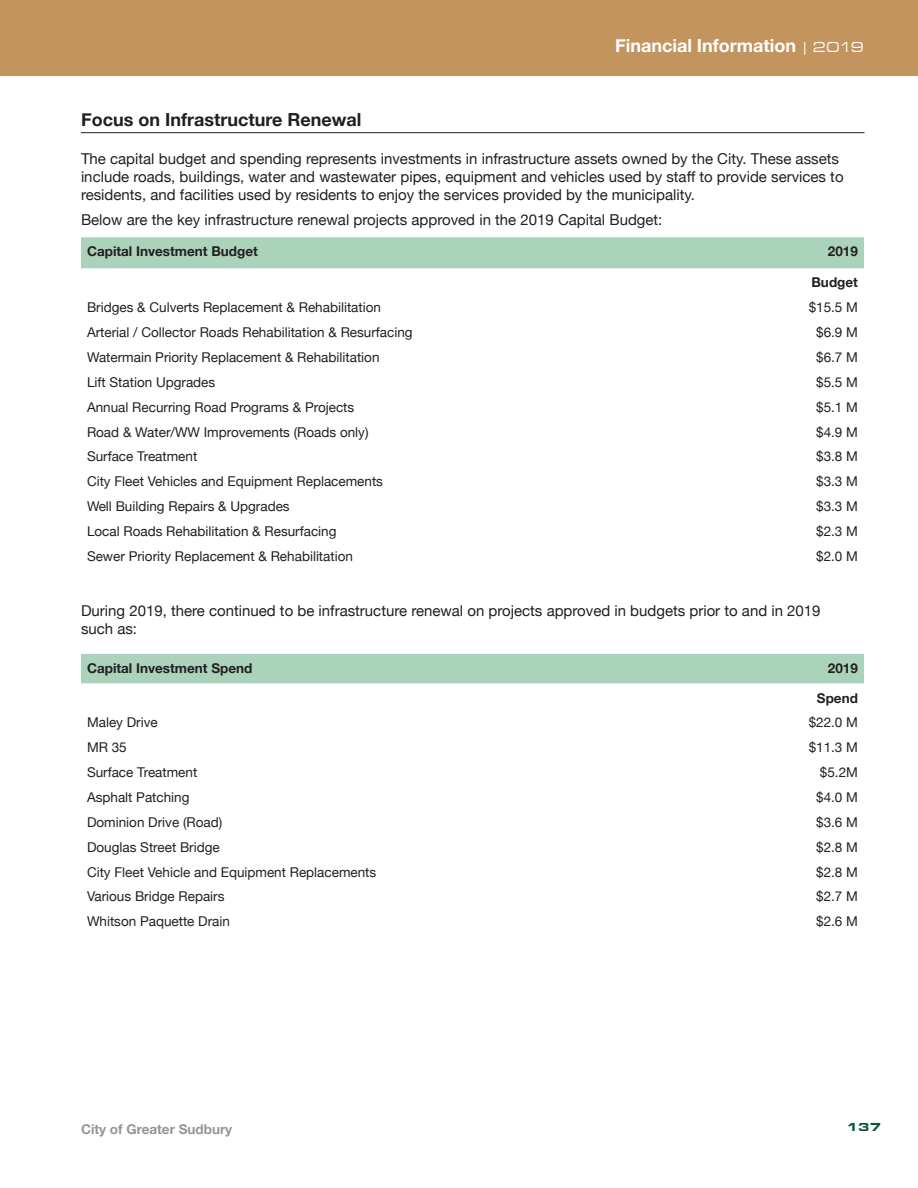
<style>
.page{position:relative;width:918px;height:1188px;background:#fff}
.page>*{position:absolute;margin:0;border:0;box-sizing:border-box;transform-origin:0 0}
.H3_NEW{font:700 18px "Helvetica Neue";color:#231f20}
.t1{font:700 18px "Helvetica Neue";color:#fff}
.BODY{font:15px/18px "Helvetica Neue";color:#231f20}
.P_BODY{font:15px/18px "Helvetica Neue";color:#231f20}
.TABLES{font:13.5px "Helvetica Neue";color:#231f20}
.TABLES-2{font:700 13.5px "Helvetica Neue";color:#231f20}
.t2{font:700 13.5px "Helvetica Neue";color:#939598}
.t3{font:900 12px "Eurostile Extended";color:#0d5540}
.s1{font-family:"Eurostile T Regu Exte";font-weight:400;font-size:15px}
</style>
<div class="page">
<div style="left:0;top:0;width:918px;height:76px;background:#c3945d"></div>
<hr style="left:81px;top:132px;width:784px;height:1px;background:#231f20">
<div style="left:81px;top:237px;width:783px;height:31px;background:#abd3bb"></div>
<div style="left:81px;top:654px;width:783px;height:29px;background:#abd3bb"></div>
<h1 class="t1" style="left:615px;top:31px;width:250px">Financial Information <span class="s1">| 2019</span></h1>
<p class="H3_NEW" style="left:81px;top:105px;width:282px">Focus on Infrastructure Renewal</p>
<p class="BODY" style="left:81px;top:150px;width:764px">The capital budget and spending represents investments in infrastructure assets owned by the City. These assets include roads, buildings, water and wastewater pipes, equipment and vehicles used by staff to provide services to residents, and facilities used by residents to enjoy the services provided by the municipality.</p>
<p class="BODY" style="left:81px;top:211px;width:583px">Below are the key infrastructure renewal projects approved in the 2019 Capital Budget:</p>
<p class="TABLES-2" style="left:87px;top:241px;width:172px">Capital Investment Budget</p>
<p class="TABLES-2" style="left:828px;top:241px;width:32px">2019</p>
<p class="TABLES-2" style="left:811px;top:272px;width:48px">Budget</p>
<p class="TABLES" style="left:87px;top:298px;width:296px">Bridges &amp; Culverts Replacement &amp; Rehabilitation</p>
<p class="TABLES" style="left:809px;top:298px;width:51px">$15.5 M</p>
<p class="TABLES" style="left:87px;top:323px;width:327px">Arterial / Collector Roads Rehabilitation &amp; Resurfacing</p>
<p class="TABLES" style="left:816px;top:323px;width:43px">$6.9 M</p>
<p class="TABLES" style="left:87px;top:348px;width:294px">Watermain Priority Replacement &amp; Rehabilitation</p>
<p class="TABLES" style="left:816px;top:348px;width:43px">$6.7 M</p>
<p class="TABLES" style="left:87px;top:372px;width:130px">Lift Station Upgrades</p>
<p class="TABLES" style="left:816px;top:372px;width:43px">$5.5 M</p>
<p class="TABLES" style="left:87px;top:397px;width:269px">Annual Recurring Road Programs &amp; Projects</p>
<p class="TABLES" style="left:816px;top:397px;width:43px">$5.1 M</p>
<p class="TABLES" style="left:87px;top:422px;width:283px">Road &amp; Water/WW Improvements (Roads only)</p>
<p class="TABLES" style="left:816px;top:422px;width:43px">$4.9 M</p>
<p class="TABLES" style="left:87px;top:447px;width:112px">Surface Treatment</p>
<p class="TABLES" style="left:816px;top:447px;width:43px">$3.8 M</p>
<p class="TABLES" style="left:87px;top:472px;width:298px">City Fleet Vehicles and Equipment Replacements</p>
<p class="TABLES" style="left:816px;top:472px;width:43px">$3.3 M</p>
<p class="TABLES" style="left:87px;top:497px;width:204px">Well Building Repairs &amp; Upgrades</p>
<p class="TABLES" style="left:816px;top:497px;width:43px">$3.3 M</p>
<p class="TABLES" style="left:87px;top:521px;width:251px">Local Roads Rehabilitation &amp; Resurfacing</p>
<p class="TABLES" style="left:816px;top:521px;width:43px">$2.3 M</p>
<p class="TABLES" style="left:87px;top:546px;width:268px">Sewer Priority Replacement &amp; Rehabilitation</p>
<p class="TABLES" style="left:816px;top:546px;width:43px">$2.0 M</p>
<p class="P_BODY" style="left:81px;top:603px;width:741px">During 2019, there continued to be infrastructure renewal on projects approved in budgets prior to and in 2019 such as:</p>
<p class="TABLES-2" style="left:87px;top:658px;width:167px">Capital Investment Spend</p>
<p class="TABLES-2" style="left:828px;top:658px;width:32px">2019</p>
<p class="TABLES-2" style="left:817px;top:687px;width:43px">Spend</p>
<p class="TABLES" style="left:87px;top:713px;width:72px">Maley Drive</p>
<p class="TABLES" style="left:809px;top:713px;width:51px">$22.0 M</p>
<p class="TABLES" style="left:87px;top:738px;width:41px">MR 35</p>
<p class="TABLES" style="left:809px;top:738px;width:51px">$11.3 M</p>
<p class="TABLES" style="left:87px;top:763px;width:112px">Surface Treatment</p>
<p class="TABLES" style="left:820px;top:763px;width:40px">$5.2M</p>
<p class="TABLES" style="left:87px;top:787px;width:104px">Asphalt Patching</p>
<p class="TABLES" style="left:816px;top:787px;width:43px">$4.0 M</p>
<p class="TABLES" style="left:87px;top:812px;width:137px">Dominion Drive (Road)</p>
<p class="TABLES" style="left:816px;top:812px;width:43px">$3.6 M</p>
<p class="TABLES" style="left:87px;top:837px;width:134px">Douglas Street Bridge</p>
<p class="TABLES" style="left:816px;top:837px;width:43px">$2.8 M</p>
<p class="TABLES" style="left:87px;top:862px;width:291px">City Fleet Vehicle and Equipment Replacements</p>
<p class="TABLES" style="left:816px;top:862px;width:43px">$2.8 M</p>
<p class="TABLES" style="left:87px;top:887px;width:139px">Various Bridge Repairs</p>
<p class="TABLES" style="left:816px;top:887px;width:43px">$2.7 M</p>
<p class="TABLES" style="left:87px;top:912px;width:145px">Whitson Paquette Drain</p>
<p class="TABLES" style="left:816px;top:912px;width:43px">$2.6 M</p>
<p class="t2" style="left:81px;top:1118px;width:153px">City of Greater Sudbury</p>
<p class="t3" style="left:847px;top:1120px;width:36px">137</p>
</div>
